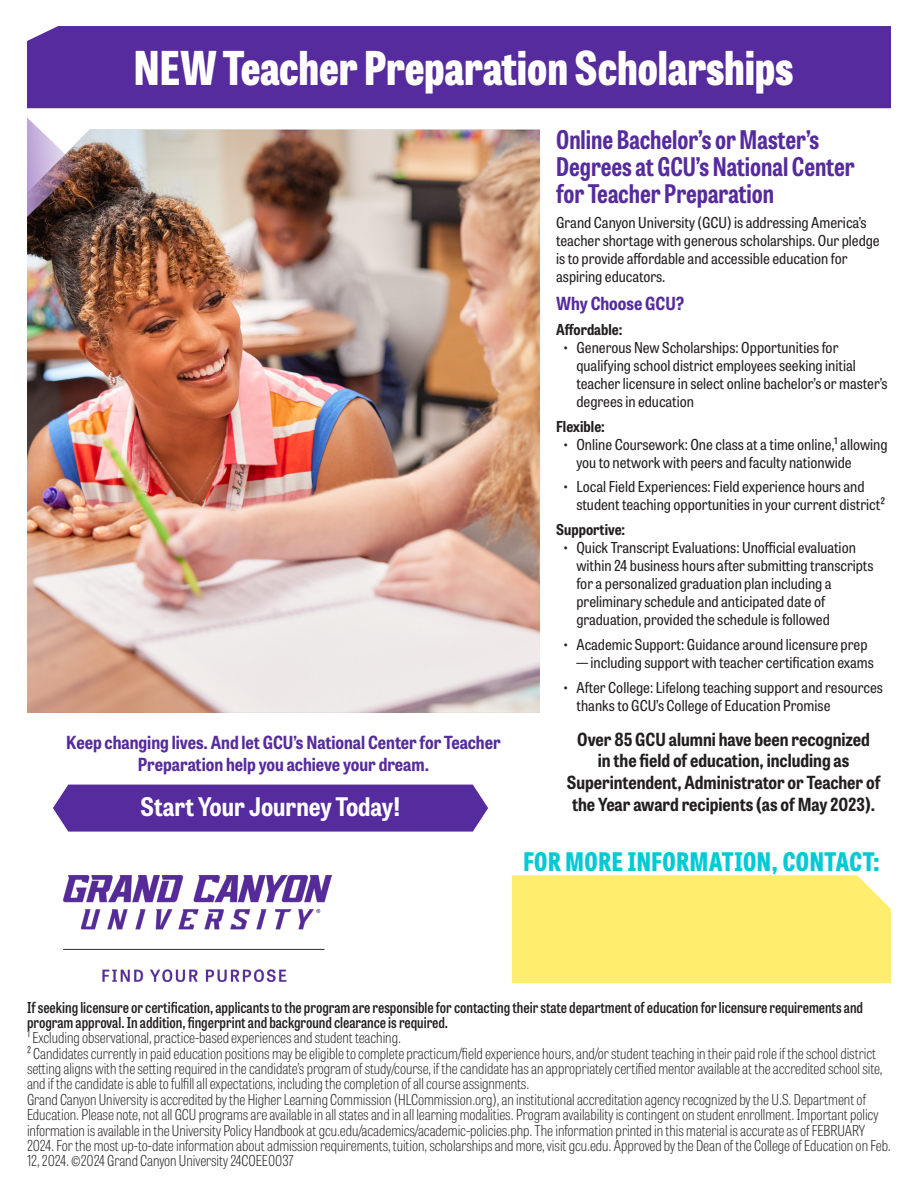
<style>
.page{position:relative;width:918px;height:1188px;background:#fff}
.page>*{position:absolute;margin:0;border:0;box-sizing:border-box;transform-origin:0 0}
.t1{font:800 46.5px "Tablet Gothic Condensed";color:#fff}
.t2{font:700 25.65px/27px "Tablet Gothic Condensed";color:#552b9d}
.t3{font:800 25.5px "Tablet Gothic Condensed";letter-spacing:.025em;color:#00cad4}
.t4{font:700 semi-condensed 25.5px "Tablet Gothic";color:#fff}
.t5{font:700 semi-condensed 18px/21.6px "Tablet Gothic";color:#231f20;text-align:center}
.t6{font:700 semi-condensed 18px/21.6px "Tablet Gothic";color:#552b9d;text-align:center}
.t7{font:100 15px/15.3px "Tablet Gothic Condensed";color:#231f20}
.t8{font:semi-condensed 15px/18px "Tablet Gothic";color:#231f20}
.t9{font:600 15px/15.3px "Tablet Gothic Condensed";color:#231f20}
.t10{font:700 semi-condensed 15px "Tablet Gothic";color:#231f20}
</style>
<div class="page">
<div style="left:27px;top:26px;width:864px;height:82px;background:#552b9d"></div>
<div style="left:53px;top:785px;width:435px;height:47px;background:#552b9d"></div>
<img style="left:27px;top:130px;width:513px;height:583px">
<img style="left:64px;top:875px;width:268px;height:106px">
<div style="left:512px;top:875px;width:379px;height:108px;background:#ffee6e"></div>
<img style="left:27px;top:117px;width:52px;height:100px">
<p class="t1" style="left:134px;top:33px;width:661px">NEW Teacher Preparation Scholarships</p>
<p class="t2" style="left:556px;top:125px;width:300px">Online Bachelor’s or Master’s<br>Degrees at GCU’s National Center for Teacher Preparation</p>
<p class="t8" style="left:556px;top:213px;width:325px">Grand Canyon University (GCU) is addressing America’s teacher shortage with generous scholarships. Our pledge is to provide affordable and accessible education for aspiring educators.</p>
<p class="t6" style="left:556px;top:292px;width:130px">Why Choose GCU?</p>
<p class="t10" style="left:556px;top:319px;width:68px">Affordable:</p>
<p class="t8" style="left:576px;top:338px;width:313px;text-indent:-14px">• Generous New Scholarships: Opportunities for qualifying school district employees seeking initial teacher licensure in select online bachelor’s or master’s degrees in education</p>
<p class="t10" style="left:556px;top:416px;width:50px">Flexible:</p>
<p class="t8" style="left:576px;top:435px;width:313px;text-indent:-14px">• Online Coursework: One class at a time online,¹ allowing you to network with peers and faculty nationwide</p>
<p class="t8" style="left:576px;top:477px;width:310px;text-indent:-14px">• Local Field Experiences: Field experience hours and student teaching opportunities in your current district²</p>
<p class="t10" style="left:556px;top:519px;width:71px">Supportive:</p>
<p class="t8" style="left:576px;top:538px;width:299px;text-indent:-14px">• Quick Transcript Evaluations: Unofficial evaluation within 24 business hours after submitting transcripts for a personalized graduation plan including a preliminary schedule and anticipated date of graduation, provided the schedule is followed</p>
<p class="t8" style="left:563px;top:635px;width:306px">• Academic Support: Guidance around licensure prep</p>
<p class="t8" style="left:576px;top:653px;width:299px">— including support with teacher certification exams</p>
<p class="t8" style="left:576px;top:678px;width:308px;text-indent:-14px">• After College: Lifelong teaching support and resources thanks to GCU’s College of Education Promise</p>
<p class="t5" style="left:567px;top:728px;width:315px">Over 85 GCU alumni have been recognized<br>in the field of education, including as<br>Superintendent, Administrator or Teacher of</p>
<p class="t4" style="left:141px;top:789px;width:261px">Start Your Journey Today!</p>
<p class="t5" style="left:572px;top:792px;width:305px">the Year award recipients (as of May 2023).</p>
<p class="t6" style="left:66px;top:731px;width:436px">Keep changing lives. And let GCU’s National Center for Teacher<br>Preparation help you achieve your dream.</p>
<h1 class="t3" style="left:523px;top:842px;width:358px">FOR MORE INFORMATION, CONTACT:</h1>
<p class="t9" style="left:27px;top:999px;width:838px">If seeking licensure or certification, applicants to the program are responsible for contacting their state department of education for licensure requirements and program approval. In addition, fingerprint and background clearance is required.</p>
<p class="t7" style="left:27px;top:1030px;width:376px">¹ Excluding observational, practice-based experiences and student teaching.</p>
<p class="t7" style="left:27px;top:1045px;width:857px">² Candidates currently in paid education positions may be eligible to complete practicum/field experience hours, and/or student teaching in their paid role if the school district setting aligns with the setting required in the candidate’s program of study/course, if the candidate has an appropriately certified mentor available at the accredited school site, and if the candidate is able to fulfill all expectations, including the completion of all course assignments.</p>
<p class="t7" style="left:27px;top:1091px;width:865px">Grand Canyon University is accredited by the Higher Learning Commission (HLCommission.org), an institutional accreditation agency recognized by the U.S. Department of Education. Please note, not all GCU programs are available in all states and in all learning modalities. Program availability is contingent on student enrollment. Important policy information is available in the University Policy Handbook at gcu.edu/academics/academic-policies.php. The information printed in this material is accurate as of FEBRUARY 2024. For the most up-to-date information about admission requirements, tuition, scholarships and more, visit gcu.edu. Approved by the Dean of the College of Education on Feb.<br>12, 2024. ©2024 Grand Canyon University 24COEE0037</p>
</div>
